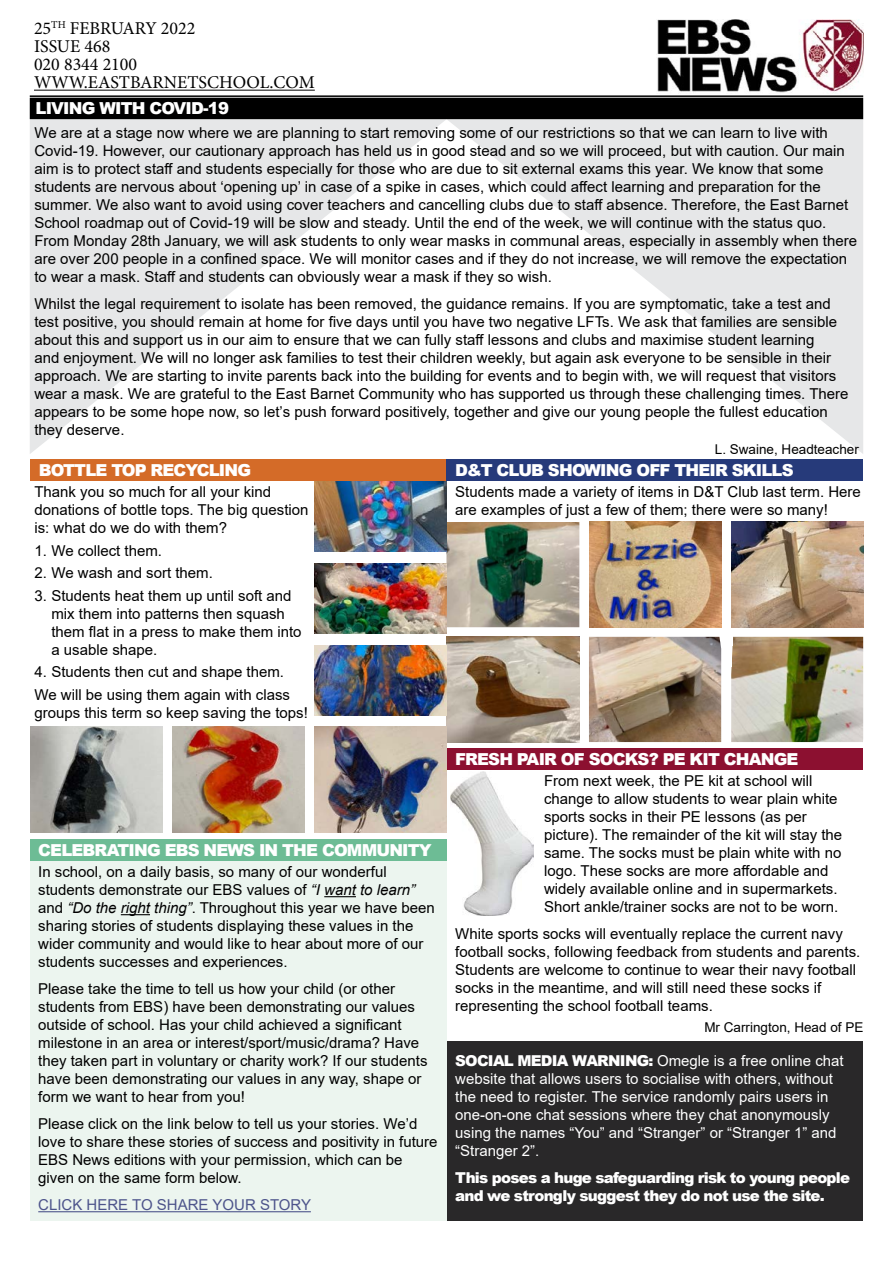
<style>
.page{position:relative;width:893px;height:1263px;background:#fff}
.page>*{position:absolute;margin:0;border:0;box-sizing:border-box;transform-origin:0 0}
.t1{font:18px/18px "Minion Pro";color:#000}
.t2{font:900 16.5px "Arial";letter-spacing:-.05em;color:#fff}
.t3{font:15px/18px "Arial";color:#000}
.t4{font:15px/18px "Arial";color:#fff}
.t5{font:900 15px/18px "Arial";letter-spacing:-.05em;color:#fff}
.t6{font:15px "Arial";color:#4d548b}
.t7{font:13.5px "Arial";color:#000}
.s1{font-style:italic}
.s2{font-weight:900}
</style>
<div class="page">
<div style="left:446px;top:1040px;width:417px;height:180px;background:#292829"></div>
<svg style="left:30px;top:119px;width:416px;height:335px;fill:#e6e7e8"></svg>
<svg style="left:446px;top:119px;width:417px;height:335px"></svg>
<hr style="left:34px;top:90px;width:281px;height:1px;background:#000">
<hr style="left:30px;top:95px;width:833px;height:2px;background:#000">
<img style="left:657px;top:19px;width:206px;height:74px">
<div style="left:31px;top:98px;width:831px;height:20px;background:#000"></div>
<div style="left:30px;top:98px;width:833px;height:21px;border:2px solid #000"></div>
<div style="left:30px;top:460px;width:416px;height:21px;background:#d46b28"></div>
<div style="left:446px;top:460px;width:417px;height:21px;background:#263a7a"></div>
<div style="left:446px;top:748px;width:417px;height:22px;background:#8c1030"></div>
<img style="left:30px;top:727px;width:132px;height:105px">
<img style="left:446px;top:522px;width:133px;height:105px">
<img style="left:446px;top:637px;width:133px;height:105px">
<img style="left:172px;top:727px;width:132px;height:105px">
<img style="left:589px;top:522px;width:132px;height:105px">
<img style="left:589px;top:637px;width:132px;height:105px">
<img style="left:314px;top:727px;width:132px;height:105px">
<img style="left:731px;top:522px;width:132px;height:105px">
<img style="left:731px;top:637px;width:132px;height:105px">
<img style="left:314px;top:645px;width:132px;height:71px">
<img style="left:314px;top:563px;width:132px;height:71px">
<img style="left:314px;top:481px;width:132px;height:71px">
<img style="left:450px;top:771px;width:84px;height:144px">
<div style="left:30px;top:860px;width:417px;height:360px;background:#ecf5ef"></div>
<hr style="left:324px;top:896px;width:32px;height:1px;background:#000">
<svg style="left:121px;top:914px;width:29px;height:1px"></svg>
<hr style="left:38px;top:1211px;width:273px;height:1px;background:#4d548b">
<div style="left:30px;top:839px;width:416px;height:21px;background:#6dbc95"></div>
<p class="t1" style="left:34px;top:20px;width:282px">25<sup>TH</sup> FEBRUARY 2022<br>ISSUE 468<br>020 8344 2100<br>WWW.EASTBARNETSCHOOL.COM</p>
<p class="t3" style="left:34px;top:123px;width:824px">We are at a stage now where we are planning to start removing some of our restrictions so that we can learn to live with Covid-19. However, our cautionary approach has held us in good stead and so we will proceed, but with caution. Our main aim is to protect staff and students especially for those who are due to sit external exams this year. We know that some students are nervous about ‘opening up’ in case of a spike in cases, which could affect learning and preparation for the summer. We also want to avoid using cover teachers and cancelling clubs due to staff absence. Therefore, the East Barnet School roadmap out of Covid-19 will be slow and steady. Until the end of the week, we will continue with the status quo.<br>From Monday 28th January, we will ask students to only wear masks in communal areas, especially in assembly when there are over 200 people in a confined space. We will monitor cases and if they do not increase, we will remove the expectation to wear a mask. Staff and students can obviously wear a mask if they so wish.</p>
<p class="t3" style="left:34px;top:294px;width:816px">Whilst the legal requirement to isolate has been removed, the guidance remains. If you are symptomatic, take a test and test positive, you should remain at home for five days until you have two negative LFTs. We ask that families are sensible about this and support us in our aim to ensure that we can fully staff lessons and clubs and maximise student learning<br>and enjoyment. We will no longer ask families to test their children weekly, but again ask everyone to be sensible in their approach. We are starting to invite parents back into the building for events and to begin with, we will request that visitors wear a mask. We are grateful to the East Barnet Community who has supported us through these challenging times. There appears to be some hope now, so let’s push forward positively, together and give our young people the fullest education they deserve.</p>
<p class="t7" style="left:715px;top:440px;width:146px">L. Swaine, Headteacher</p>
<p class="t2" style="left:36px;top:96px;width:195px">LIVING WITH COVID-19</p>
<p class="t2" style="left:39px;top:458px;width:214px">BOTTLE TOP RECYCLING</p>
<p class="t3" style="left:34px;top:483px;width:276px">Thank you so much for all your kind donations of bottle tops. The big question is: what do we do with them?</p>
<p class="t3" style="left:34px;top:541px;width:129px">1. We collect them.</p>
<p class="t3" style="left:34px;top:564px;width:180px">2. We wash and sort them.</p>
<p class="t3" style="left:51px;top:586px;width:252px;text-indent:-17px">3. Students heat them up until soft and mix them into patterns then squash them flat in a press to make them into a usable shape.</p>
<p class="t3" style="left:34px;top:661px;width:257px;line-height:22.5px">4. Students then cut and shape them.<br>We will be using them again with class</p>
<p class="t3" style="left:34px;top:703px;width:275px">groups this term so keep saving the tops!</p>
<p class="t2" style="left:38px;top:838px;width:395px">CELEBRATING EBS NEWS IN THE COMMUNITY</p>
<p class="t3" style="left:38px;top:863px;width:398px">In school, on a daily basis, so many of our wonderful students demonstrate our EBS values of <span class="s1">“I want to learn” </span>and <span class="s1">“Do the right thing”</span>. Throughout this year we have been sharing stories of students displaying these values in the wider community and would like to hear about more of our students successes and experiences.</p>
<p class="t3" style="left:38px;top:980px;width:391px">Please take the time to tell us how your child (or other students from EBS) have been demonstrating our values outside of school. Has your child achieved a significant milestone in an area or interest/sport/music/drama? Have they taken part in voluntary or charity work? If our students have been demonstrating our values in any way, shape or form we want to hear from you!</p>
<p class="t3" style="left:38px;top:1115px;width:401px">Please click on the link below to tell us your stories. We’d love to share these stories of success and positivity in future EBS News editions with your permission, which can be given on the same form below.</p>
<p class="t6" style="left:38px;top:1194px;width:274px">CLICK HERE TO SHARE YOUR STORY</p>
<p class="t2" style="left:455px;top:458px;width:340px">D&amp;T CLUB SHOWING OFF THEIR SKILLS</p>
<p class="t3" style="left:455px;top:483px;width:407px">Students made a variety of items in D&amp;T Club last term. Here are examples of just a few of them; there were so many!</p>
<p class="t2" style="left:455px;top:747px;width:345px">FRESH PAIR OF SOCKS? PE KIT CHANGE</p>
<p class="t3" style="left:544px;top:772px;width:300px">From next week, the PE kit at school will change to allow students to wear plain white sports socks in their PE lessons (as per picture). The remainder of the kit will stay the same. The socks must be plain white with no logo. These socks are more affordable and widely available online and in supermarkets.<br>Short ankle/trainer socks are not to be worn.</p>
<p class="t3" style="left:455px;top:925px;width:407px">White sports socks will eventually replace the current navy football socks, following feedback from students and parents.<br>Students are welcome to continue to wear their navy football socks in the meantime, and will still need these socks if representing the school football teams.</p>
<p class="t7" style="left:704px;top:1018px;width:161px">Mr Carrington, Head of PE</p>
<p class="t4" style="left:455px;top:1051px;width:390px"><span class="s2">SOCIAL MEDIA WARNING:</span> Omegle is a free online chat website that allows users to socialise with others, without the need to register. The service randomly pairs users in one-on-one chat sessions where they chat anonymously using the names “You” and “Stranger” or “Stranger 1” and “Stranger 2”.</p>
<p class="t5" style="left:455px;top:1168px;width:396px">This poses a huge safeguarding risk to young people and we strongly suggest they do not use the site.</p>
</div>
